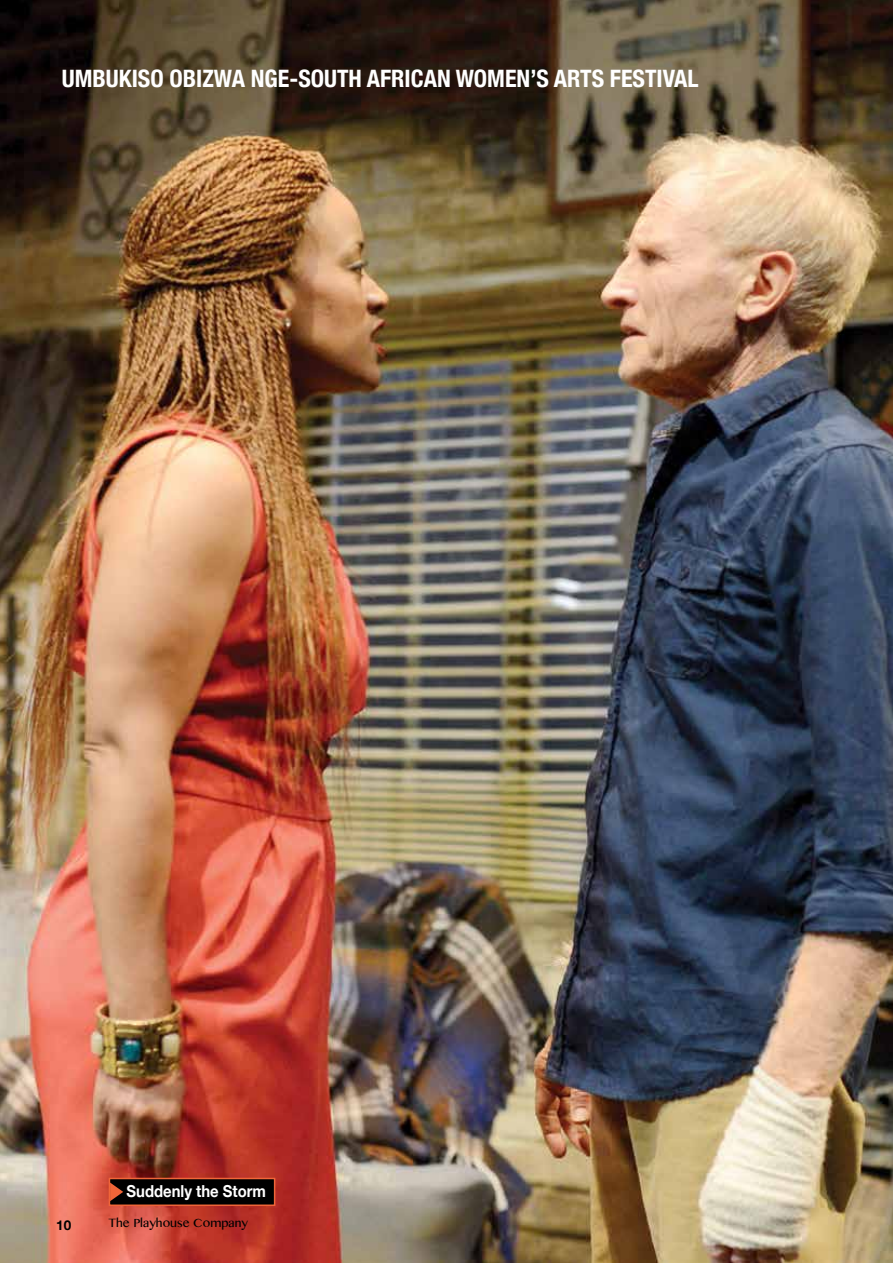
<style>
.page{position:relative;width:893px;height:1263px;background:#fff}
.page>*{position:absolute;margin:0;border:0;box-sizing:border-box;transform-origin:0 0}
.t1{font:700 condensed 24px "Helvetica Neue";color:#fff}
.t2{font:700 16.5px "Helvetica Neue";color:#fff;scale:.9 1}
.t3{font:700 13.5px "Helvetica Neue";color:#000}
.t4{font:12px "Bangla MN";color:#000}
</style>
<div class="page">
<img style="left:0;top:0;width:893px;height:1263px">
<div style="left:109px;top:1178px;width:166px;height:27px;background:#000"></div>
<div style="left:109px;top:1178px;width:166px;height:28px;border:2px solid #f06538"></div>
<svg style="left:110px;top:1182px;width:13px;height:19px"></svg>
<p class="t1" style="left:62px;top:58px;width:638px">UMBUKISO OBIZWA NGE-SOUTH AFRICAN WOMEN’S ARTS FESTIVAL</p>
<p class="t2" style="left:127px;top:1178px;width:156px">Suddenly the Storm</p>
<p class="t3" style="left:56px;top:1215px;width:17px">10</p>
<p class="t4" style="left:108px;top:1215px;width:141px">The Playhouse Company</p>
</div>
